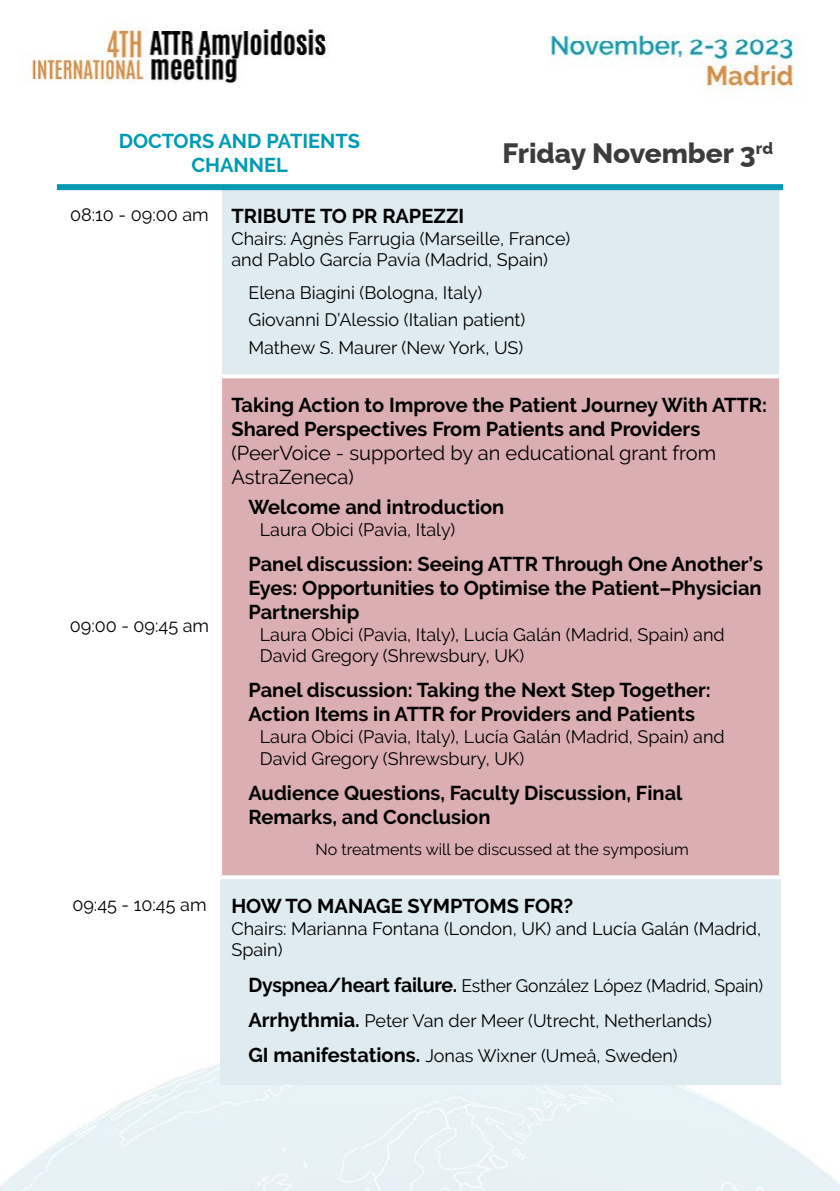
<style>
.page{position:relative;width:840px;height:1191px;background:#fff}
.page>*{position:absolute;margin:0;border:0;box-sizing:border-box;transform-origin:0 0}
.t1{font:100 28px "Raleway";color:#3c3c3b}
.t2{font:700 20px/24px "Raleway";color:#000}
.t3{font:20px/24px "Raleway";color:#000}
.t4{font:700 20px/24px "Raleway";color:#009bb2;text-align:center}
.t5{font:18px/21.6px "Raleway";color:#000}
.t6{font:16px "Raleway";color:#000}
.s1{font-weight:400;font-size:18px}
.s2{font-weight:700;font-size:20px}
</style>
<div class="page">
<img style="left:0;top:22px;width:839px;height:1169px">
<div style="left:220px;top:190px;width:560px;height:895px;background:#deebf0"></div>
<div style="left:220px;top:376px;width:560px;height:501px;background:#dbaeb1"></div>
<hr style="left:57px;top:190px;width:4px;height:184px;background:#fff">
<hr style="left:218px;top:190px;width:4px;height:184px;background:#fff">
<svg style="left:778px;top:190px;width:4px;height:184px"></svg>
<hr style="left:57px;top:374px;width:163px;height:4px;background:#fff">
<hr style="left:57px;top:378px;width:4px;height:497px;background:#fff">
<svg style="left:220px;top:374px;width:200px;height:4px"></svg>
<hr style="left:218px;top:378px;width:4px;height:497px;background:#fff">
<svg style="left:420px;top:374px;width:362px;height:4px"></svg>
<svg style="left:778px;top:378px;width:4px;height:497px"></svg>
<hr style="left:57px;top:875px;width:163px;height:4px;background:#fff">
<svg style="left:220px;top:875px;width:200px;height:4px"></svg>
<svg style="left:420px;top:875px;width:362px;height:4px"></svg>
<hr style="left:419px;top:113px;width:2px;height:71px;background:#fff">
<hr style="left:779px;top:113px;width:2px;height:71px;background:#fff">
<div style="left:57px;top:184px;width:163px;height:6px;background:#009bb2"></div>
<div style="left:220px;top:184px;width:200px;height:6px;background:#009bb2"></div>
<div style="left:420px;top:184px;width:362px;height:6px;background:#009bb2"></div>
<p class="t4" style="left:119px;top:129px;width:243px">DOCTORS AND PATIENTS<br>CHANNEL</p>
<h1 class="t1" style="left:502px;top:131px;width:272px">Friday November 3<sup>rd</sup></h1>
<p class="t2" style="left:70px;top:204px;width:395px"><span class="s1">08:10 - 09:00 am</span> TRIBUTE TO PR RAPEZZI</p>
<p class="t5" style="left:231px;top:227px;width:340px">Chairs: Agnès Farrugia (Marseille, France) and Pablo García Pavía (Madrid, Spain)</p>
<p class="t5" style="left:248px;top:279px;width:278px;line-height:27.2px">Elena Biagini (Bologna, Italy)<br>Giovanni D’Alessio (Italian patient)<br>Mathew S. Maurer (New York, US)</p>
<p class="t5" style="left:70px;top:615px;width:141px">09:00 - 09:45 am</p>
<p class="t2" style="left:231px;top:393px;width:537px">Taking Action to Improve the Patient Journey With ATTR:<br>Shared Perspectives From Patients and Providers</p>
<p class="t3" style="left:231px;top:441px;width:486px">(PeerVoice - supported by an educational grant from<br>AstraZeneca)</p>
<p class="t2" style="left:248px;top:495px;width:257px">Welcome and introduction</p>
<p class="t5" style="left:260px;top:518px;width:197px">Laura Obici (Pavia, Italy)</p>
<p class="t2" style="left:248px;top:552px;width:516px;text-align:justify">Panel discussion: Seeing ATTR Through One Another’s Eyes: Opportunities to Optimise the Patient–Physician Partnership</p>
<p class="t5" style="left:260px;top:623px;width:466px">Laura Obici (Pavia, Italy), Lucía Galán (Madrid, Spain) and<br>David Gregory (Shrewsbury, UK)</p>
<p class="t2" style="left:248px;top:678px;width:463px">Panel discussion: Taking the Next Step Together:<br>Action Items in ATTR for Providers and Patients</p>
<p class="t5" style="left:260px;top:726px;width:466px">Laura Obici (Pavia, Italy), Lucía Galán (Madrid, Spain) and<br>David Gregory (Shrewsbury, UK)</p>
<p class="t2" style="left:248px;top:781px;width:435px">Audience Questions, Faculty Discussion, Final<br>Remarks, and Conclusion</p>
<p class="t6" style="left:315px;top:839px;width:374px">No treatments will be discussed at the symposium</p>
<p class="t2" style="left:72px;top:894px;width:502px"><span class="s1">09:45 - 10:45 am</span> HOW TO MANAGE SYMPTOMS FOR?</p>
<p class="t5" style="left:231px;top:917px;width:531px">Chairs: Marianna Fontana (London, UK) and Lucía Galán (Madrid,<br>Spain)</p>
<p class="t5" style="left:248px;top:967px;width:516px;line-height:35.4px"><span class="s2">Dyspnea/heart failure.</span> Esther González López (Madrid, Spain)<br><span class="s2">Arrhythmia.</span> Peter Van der Meer (Utrecht, Netherlands)<br><span class="s2">GI manifestations.</span> Jonas Wixner (Umeå, Sweden)</p>
</div>
